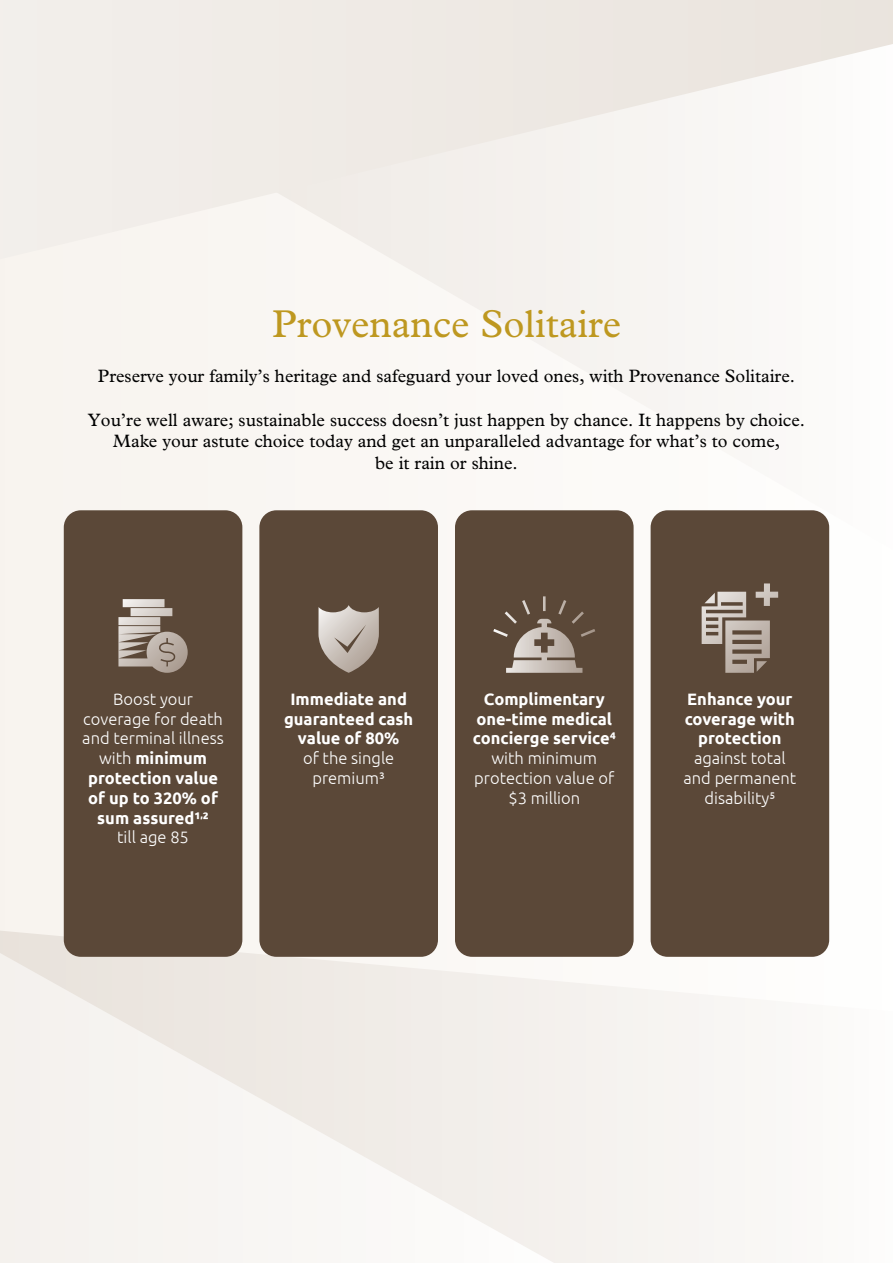
<style>
.page{position:relative;width:893px;height:1263px;background:#f9f6f3}
.page>*{position:absolute;margin:0;border:0;box-sizing:border-box;transform-origin:0 0}
.t1{font:39px "Plantin";color:#be9820}
.t2{font:18px/21.6px "Plantin";color:#000;text-align:center}
.t3{font:300 16.5px/19.8px "Ubuntu";color:#fff;text-align:center}
.t4{font:700 16.5px/19.8px "Ubuntu";color:#fff;text-align:center}
.s1{font-weight:700}
</style>
<div class="page">
<svg style="left:0;top:931px;width:830px;height:26px"></svg>
<svg style="left:0;top:953px;width:477px;height:266px"></svg>
<svg style="left:37px;top:0;width:856px;height:259px"></svg>
<div style="left:259px;top:510px;width:179px;height:447px;background:#5b4838;border-radius:17px"></div>
<svg style="left:318px;top:605px;width:61px;height:68px"></svg>
<div style="left:64px;top:510px;width:178px;height:447px;background:#5b4838;border-radius:17px"></div>
<svg style="left:118px;top:599px;width:70px;height:74px"></svg>
<div style="left:455px;top:510px;width:179px;height:447px;background:#5b4838;border-radius:17px"></div>
<svg style="left:493px;top:596px;width:102px;height:77px"></svg>
<div style="left:651px;top:510px;width:178px;height:447px;background:#5b4838;border-radius:17px"></div>
<svg style="left:702px;top:583px;width:76px;height:90px"></svg>
<h1 class="t1" style="left:272px;top:302px;width:350px">Provenance Solitaire</h1>
<p class="t2" style="left:98px;top:366px;width:699px">Preserve your family’s heritage and safeguard your loved ones, with Provenance Solitaire.</p>
<p class="t2" style="left:88px;top:409px;width:718px">You’re well aware; sustainable success doesn’t just happen by chance. It happens by choice.<br>Make your astute choice today and get an unparalleled advantage for what’s to come,<br>be it rain or shine.</p>
<p class="t3" style="left:82px;top:689px;width:143px">Boost your coverage for death and terminal illness with <span class="s1">minimum protection value of up to 320% of sum assured¹</span><sup>,</sup><span class="s1">²<br></span>till age 85</p>
<p class="t4" style="left:473px;top:689px;width:144px">Complimentary one-time medical concierge service⁴</p>
<p class="t4" style="left:284px;top:689px;width:131px">Immediate and guaranteed cash value of 80%</p>
<p class="t3" style="left:303px;top:748px;width:93px">of the single premium³</p>
<p class="t3" style="left:474px;top:748px;width:141px">with minimum protection value of $3 million</p>
<p class="t4" style="left:685px;top:689px;width:112px">Enhance your coverage with protection</p>
<p class="t3" style="left:683px;top:748px;width:114px">against total and permanent disability⁵</p>
</div>
